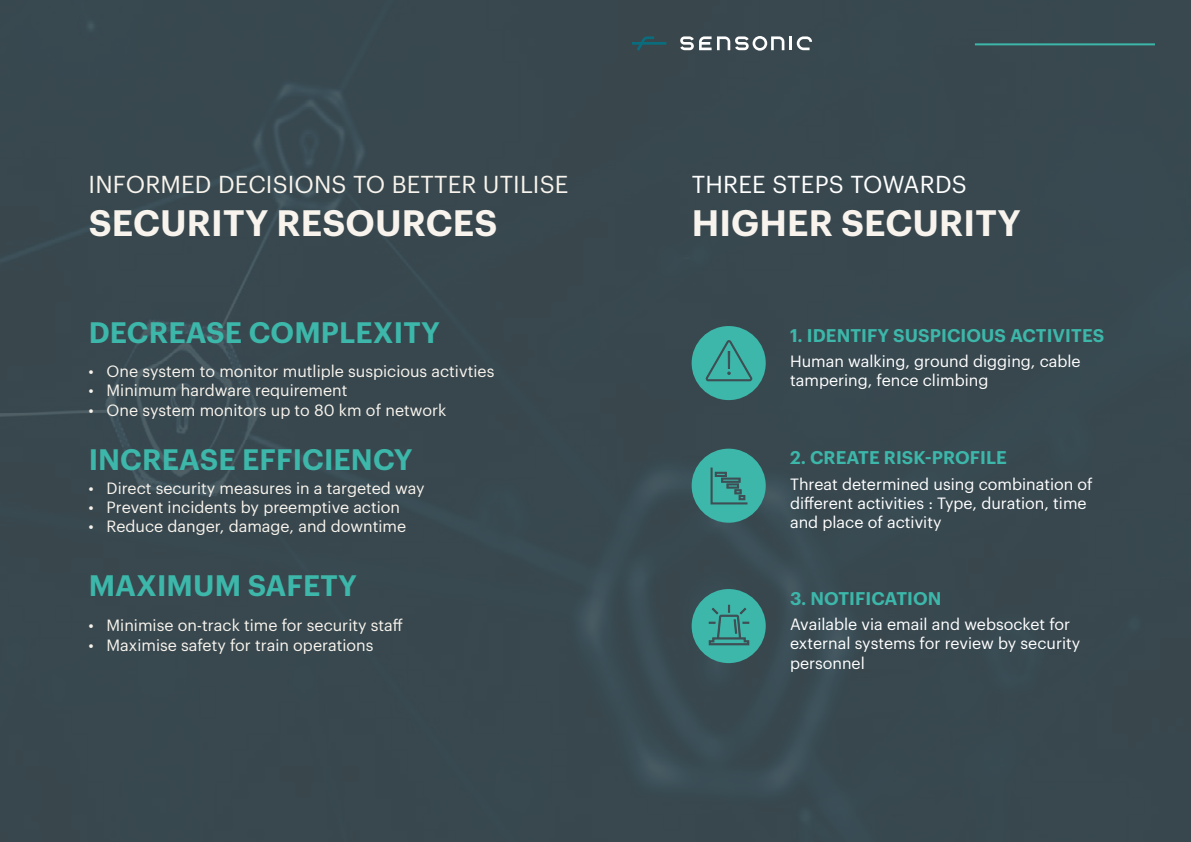
<style>
.page{position:relative;width:1191px;height:842px;background:#38484e}
.page>*{position:absolute;margin:0;border:0;box-sizing:border-box;transform-origin:0 0}
.t1{font:600 36px "Graphik LCG";letter-spacing:.005em;color:#f8f4ed}
.t2{font:600 29px "Graphik LCG";letter-spacing:.005em;color:#3cb7aa}
.t3{font:24px "Graphik LCG";letter-spacing:.005em;color:#f8f4ed}
.t4{font:24px "Graphik LCG";letter-spacing:.01em;color:#fff}
.t5{font:600 18px "Graphik LCG";letter-spacing:.005em;color:#3cb7aa}
.t6{font:16px "Graphik LCG";color:#f8f4ed}
.t7{font:16px/19.2px "Graphik LCG";color:#fff}
</style>
<div class="page">
<svg style="left:796px;top:36px;width:16px;height:14px"></svg>
<svg style="left:680px;top:36px;width:31px;height:14px"></svg>
<hr style="left:789px;top:36px;width:3px;height:14px;background:#fff">
<svg style="left:717px;top:36px;width:67px;height:15px"></svg>
<svg style="left:632px;top:36px;width:34px;height:15px"></svg>
<hr style="left:975px;top:43px;width:180px;height:2px;background:#3cb7aa">
<div style="left:691px;top:326px;width:74px;height:74px;background:#3cb7aa;border-radius:50%"></div>
<div style="left:691px;top:449px;width:74px;height:74px;background:#3cb7aa;border-radius:50%"></div>
<div style="left:691px;top:589px;width:74px;height:74px;background:#3cb7aa;border-radius:50%"></div>
<svg style="left:705px;top:340px;width:47px;height:41px"></svg>
<svg style="left:710px;top:467px;width:37px;height:37px"></svg>
<svg style="left:708px;top:605px;width:41px;height:40px"></svg>
<h3 class="t3" style="left:89px;top:166px;width:481px">INFORMED DECISIONS TO BETTER UTILISE</h3>
<h1 class="t1" style="left:89px;top:195px;width:410px">SECURITY RESOURCES</h1>
<h2 class="t2" style="left:89px;top:310px;width:353px">DECREASE COMPLEXITY</h2>
<p class="t6" style="left:89px;top:359px;width:407px">• One system to monitor mutliple suspicious activties</p>
<p class="t6" style="left:89px;top:378px;width:260px">• Minimum hardware requirement</p>
<p class="t6" style="left:89px;top:398px;width:359px">• One system monitors up to 80 km of network</p>
<h2 class="t2" style="left:89px;top:437px;width:325px">INCREASE EFFICIENCY</h2>
<p class="t6" style="left:89px;top:476px;width:337px">• Direct security measures in a targeted way</p>
<p class="t6" style="left:89px;top:495px;width:313px">• Prevent incidents by preemptive action</p>
<p class="t6" style="left:89px;top:514px;width:319px">• Reduce danger, damage, and downtime</p>
<h2 class="t2" style="left:89px;top:563px;width:270px">MAXIMUM SAFETY</h2>
<p class="t6" style="left:89px;top:613px;width:316px">• Minimise on-track time for security staff</p>
<p class="t6" style="left:89px;top:633px;width:286px">• Maximise safety for train operations</p>
<h3 class="t4" style="left:691px;top:166px;width:277px">THREE STEPS TOWARDS</h3>
<h1 class="t1" style="left:691px;top:196px;width:330px">HIGHER SECURITY</h1>
<p class="t5" style="left:790px;top:321px;width:316px">1. IDENTIFY SUSPICIOUS ACTIVITES</p>
<p class="t7" style="left:790px;top:350px;width:292px">Human walking, ground digging, cable tampering, fence climbing</p>
<p class="t5" style="left:790px;top:444px;width:218px">2. CREATE RISK-PROFILE</p>
<p class="t7" style="left:790px;top:473px;width:304px">Threat determined using combination of different activities : Type, duration, time and place of activity</p>
<p class="t5" style="left:790px;top:584px;width:153px">3. NOTIFICATION</p>
<p class="t7" style="left:790px;top:613px;width:292px">Available via email and websocket for external systems for review by security personnel</p>
</div>
